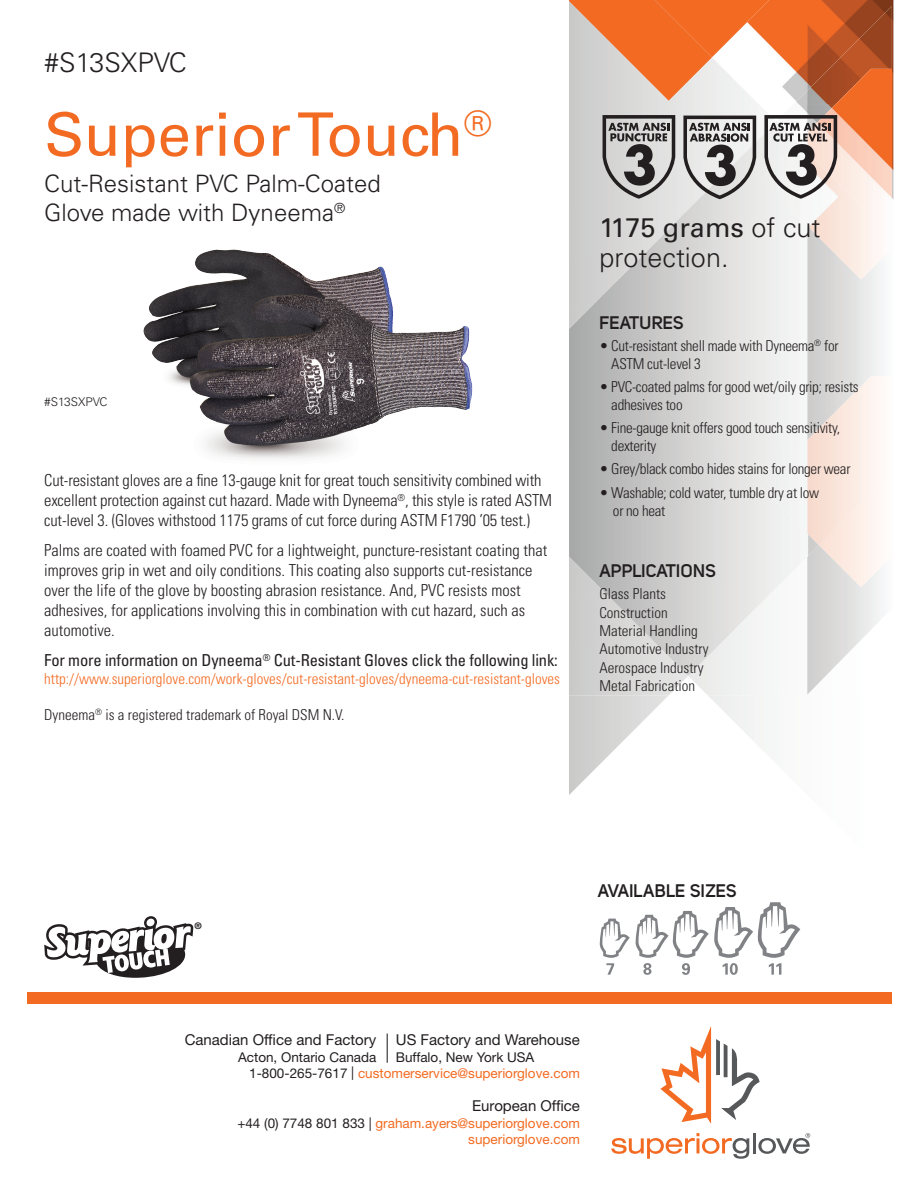
<style>
.page{position:relative;width:918px;height:1188px;background:#fff}
.page>*{position:absolute;margin:0;border:0;box-sizing:border-box;transform-origin:0 0}
.t1{font:60px "Univers LT Std";color:#f36b23}
.t2{font:300 27px/30px "Univers LT Std";color:#231f20}
.t3{font:300 24px/28.8px "Univers LT Std";color:#231f20}
.t4{font:700 18px "Uni Sans Semi";color:#231f20}
.t5{font:300 condensed 16.5px/19.8px "Univers LT Std";color:#231f20}
.t6{font:condensed 16.5px "Univers LT Std";letter-spacing:-.01em;color:#231f20}
.t7{font:300 condensed 15px/18px "Univers LT Std";letter-spacing:-.02em;color:#231f20}
.t8{font:300 condensed 15px/18.5px "Univers LT Std";color:#231f20}
.t9{font:300 condensed 15px "Univers LT Std";color:#f36b23}
.t10{font:15px "Helvetica Neue LT Std";color:#231f20}
.t11{font:13.5px/16.5px "Helvetica Neue LT Std";color:#231f20}
.t12{font:13.5px/16.5px "Helvetica Neue LT Std";color:#f36b23;text-align:right}
.t13{font:300 12px "Univers LT Std";color:#231f20}
.t14{font:700 9px "Helvetica LT Std";color:#231f20}
.s1{font-weight:400}
.s2{color:#f36b23}
.s3{color:#231f20}
</style>
<div class="page">
<img style="left:143px;top:250px;width:330px;height:209px">
<img style="left:769px;top:0;width:124px;height:98px">
<img style="left:892px;top:69px;width:1px;height:168px">
<svg style="left:708px;top:695px;width:57px;height:57px"></svg>
<img style="left:810px;top:6px;width:82px;height:63px">
<img style="left:729px;top:584px;width:153px;height:111px">
<img style="left:793px;top:87px;width:4px;height:16px">
<img style="left:797px;top:69px;width:95px;height:74px">
<img style="left:819px;top:545px;width:63px;height:42px">
<svg style="left:569px;top:695px;width:100px;height:100px"></svg>
<img style="left:569px;top:63px;width:207px;height:97px">
<svg style="left:569px;top:0;width:200px;height:101px;background:#eba47e"></svg>
<img style="left:707px;top:122px;width:57px;height:92px">
<img style="left:596px;top:584px;width:185px;height:46px">
<img style="left:642px;top:630px;width:92px;height:46px">
<img style="left:684px;top:199px;width:23px;height:15px">
<img style="left:569px;top:284px;width:45px;height:161px">
<img style="left:761px;top:143px;width:131px;height:136px">
<img style="left:761px;top:377px;width:121px;height:168px">
<div style="left:27px;top:993px;width:865px;height:11px;background:#f36b23"></div>
<svg style="left:599px;top:902px;width:201px;height:73px"></svg>
<svg style="left:44px;top:916px;width:149px;height:62px"></svg>
<svg style="left:764px;top:115px;width:73px;height:84px"></svg>
<svg style="left:603px;top:115px;width:72px;height:84px;background:#9a9898"></svg>
<svg style="left:683px;top:116px;width:73px;height:83px;background:#a2a1a1"></svg>
<svg style="left:611px;top:1133px;width:138px;height:26px"></svg>
<hr style="left:753px;top:1133px;width:3px;height:20px;background:#57585a">
<svg style="left:660px;top:1026px;width:100px;height:98px"></svg>
<svg style="left:758px;top:1133px;width:52px;height:21px"></svg>
<svg style="left:387px;top:1034px;width:1px;height:29px"></svg>
<h2 class="t2" style="left:44px;top:47px;width:144px">#S13SXPVC</h2>
<h1 class="t1" style="left:44px;top:99px;width:449px">Superior Touch<sup>®</sup></h1>
<h3 class="t3" style="left:44px;top:169px;width:338px">Cut-Resistant PVC Palm-Coated<br>Glove made with Dyneema<sup>®</sup></h3>
<p class="t13" style="left:44px;top:394px;width:65px">#S13SXPVC</p>
<p class="t5" style="left:44px;top:471px;width:509px">Cut-resistant gloves are a fine 13-gauge knit for great touch sensitivity combined with excellent protection against cut hazard. Made with Dyneema<sup>®</sup>, this style is rated ASTM cut-level 3. (Gloves withstood 1175 grams of cut force during ASTM F1790 ’05 test.)</p>
<p class="t5" style="left:44px;top:541px;width:505px">Palms are coated with foamed PVC for a lightweight, puncture-resistant coating that improves grip in wet and oily conditions. This coating also supports cut-resistance over the life of the glove by boosting abrasion resistance. And, PVC resists most adhesives, for applications involving this in combination with cut hazard, such as automotive.</p>
<p class="t6" style="left:44px;top:650px;width:515px">For more information on Dyneema<sup>®</sup> Cut-Resistant Gloves click the following link:</p>
<p class="t9" style="left:44px;top:670px;width:517px">http://www.superiorglove.com/work-gloves/cut-resistant-gloves/dyneema-cut-resistant-gloves</p>
<p class="t8" style="left:44px;top:706px;width:302px">Dyneema<sup>®</sup> is a registered trademark of Royal DSM N.V.</p>
<h2 class="t2" style="left:599px;top:212px;width:223px"><span class="s1">1175 grams</span> of cut protection.</h2>
<p class="t4" style="left:599px;top:311px;width:86px">FEATURES</p>
<p class="t7" style="left:611px;top:336px;width:229px;text-indent:-12px">• Cut-resistant shell made with Dyneema<sup>®</sup> for<br>ASTM cut-level 3</p>
<p class="t7" style="left:611px;top:378px;width:249px;text-indent:-12px">• PVC-coated palms for good wet/oily grip; resists adhesives too</p>
<p class="t7" style="left:611px;top:419px;width:230px;text-indent:-12px">• Fine-gauge knit offers good touch sensitivity, dexterity</p>
<p class="t7" style="left:599px;top:460px;width:253px">• Grey/black combo hides stains for longer wear</p>
<p class="t7" style="left:613px;top:484px;width:208px;text-indent:-14px">• Washable; cold water, tumble dry at low or no heat</p>
<p class="t4" style="left:599px;top:560px;width:118px">APPLICATIONS</p>
<p class="t8" style="left:599px;top:585px;width:111px">Glass Plants<br>Construction<br>Material Handling<br>Automotive Industry<br>Aerospace Industry<br>Metal Fabrication</p>
<p class="t14" style="left:195px;top:920px;width:8px">®</p>
<p class="t4" style="left:598px;top:880px;width:140px">AVAILABLE SIZES</p>
<p class="t10" style="left:185px;top:1031px;width:193px">Canadian Office and Factory</p>
<p class="t10" style="left:396px;top:1031px;width:185px">US Factory and Warehouse</p>
<p class="t11" style="left:238px;top:1049px;width:140px">Acton, Ontario Canada</p>
<p class="t11" style="left:249px;top:1049px;width:332px;text-indent:147px">Buffalo, New York USA<br>1-800-265-7617 | <span class="s2">customerservice@superiorglove.com</span></p>
<p class="t10" style="left:472px;top:1097px;width:109px">European Office</p>
<p class="t12" style="left:237px;top:1115px;width:344px"><span class="s3">+44 (0) 7748 801 833 |</span> graham.ayers@superiorglove.com superiorglove.com</p>
</div>
